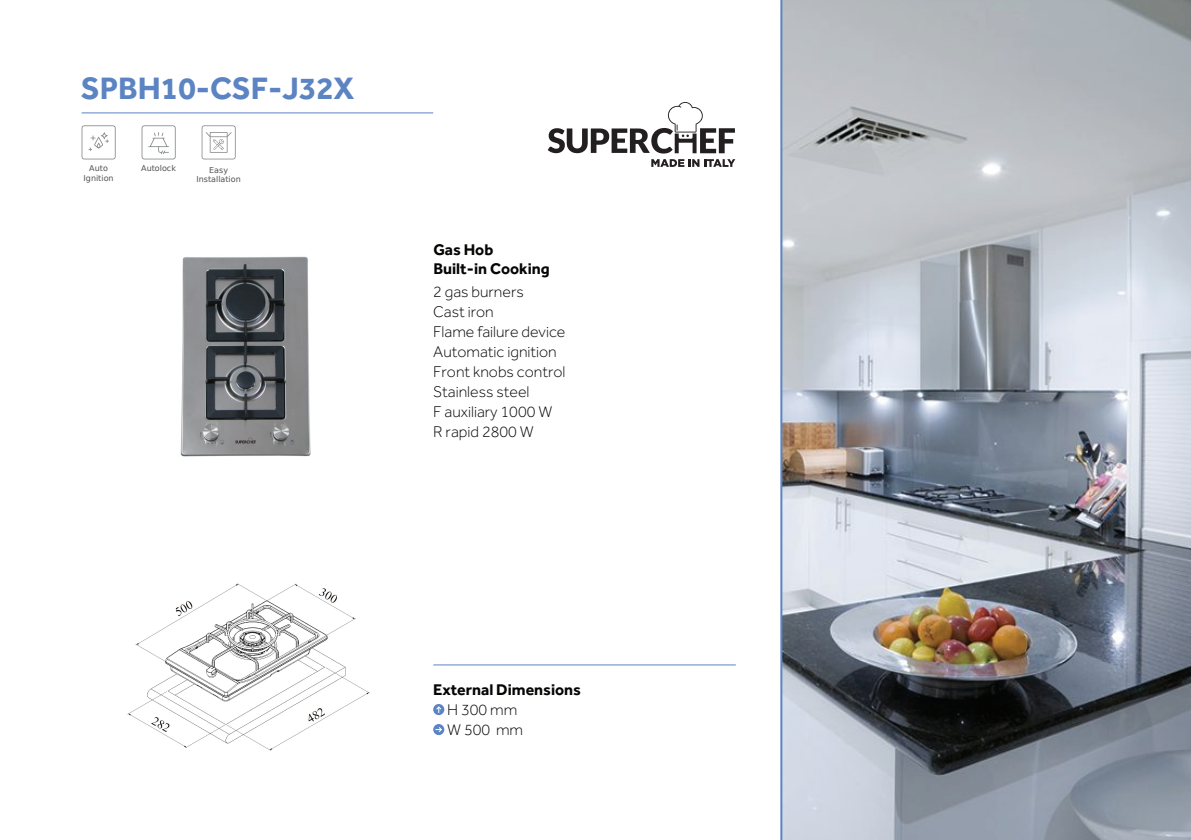
<style>
.page{position:relative;width:1191px;height:840px;background:#fff}
.page>*{position:absolute;margin:0;border:0;box-sizing:border-box;transform-origin:0 0}
.t1{font:700 32px "Effra";color:#5c84c3}
.t2{font:300 16px/20px "Effra";color:#050504}
.t3{font:700 16px/19.2px "Effra";color:#050504}
.t4{font:8px/9.6px "DejaVu Sans";color:#515251;text-align:center}
</style>
<div class="page">
<img style="left:180px;top:256px;width:131px;height:201px">
<hr style="left:433px;top:664px;width:303px;height:1px;background:#5c84c3">
<hr style="left:82px;top:112px;width:351px;height:1px;background:#5c84c3">
<svg style="left:433px;top:703px;width:11px;height:11px"></svg>
<svg style="left:435px;top:705px;width:7px;height:7px"></svg>
<svg style="left:433px;top:723px;width:11px;height:11px"></svg>
<svg style="left:435px;top:725px;width:8px;height:7px"></svg>
<svg style="left:548px;top:102px;width:187px;height:51px"></svg>
<svg style="left:651px;top:159px;width:84px;height:8px"></svg>
<svg style="left:82px;top:125px;width:34px;height:34px"></svg>
<svg style="left:142px;top:125px;width:34px;height:34px"></svg>
<svg style="left:202px;top:125px;width:34px;height:34px"></svg>
<svg style="left:780px;top:0;width:411px;height:839px;background:#a0a5ac"></svg>
<img style="left:127px;top:583px;width:243px;height:168px">
<h1 class="t1" style="left:81px;top:68px;width:275px">SPBH10-CSF-J32X</h1>
<p class="t4" style="left:84px;top:163px;width:32px">Auto<br>Ignition</p>
<p class="t4" style="left:141px;top:163px;width:36px">Autolock</p>
<p class="t4" style="left:196px;top:165px;width:46px">Easy<br>Installation</p>
<p class="t3" style="left:433px;top:239px;width:118px">Gas Hob<br>Built-in Cooking</p>
<p class="t2" style="left:433px;top:281px;width:134px">2 gas burners<br>Cast iron<br>Flame failure device<br>Automatic ignition<br>Front knobs control<br>Stainless steel<br>F auxiliary 1000 W<br>R rapid 2800 W</p>
<p class="t3" style="left:433px;top:679px;width:149px">External Dimensions</p>
<p class="t2" style="left:447px;top:699px;width:77px">H 300 mm<br>W 500 mm</p>
</div>
